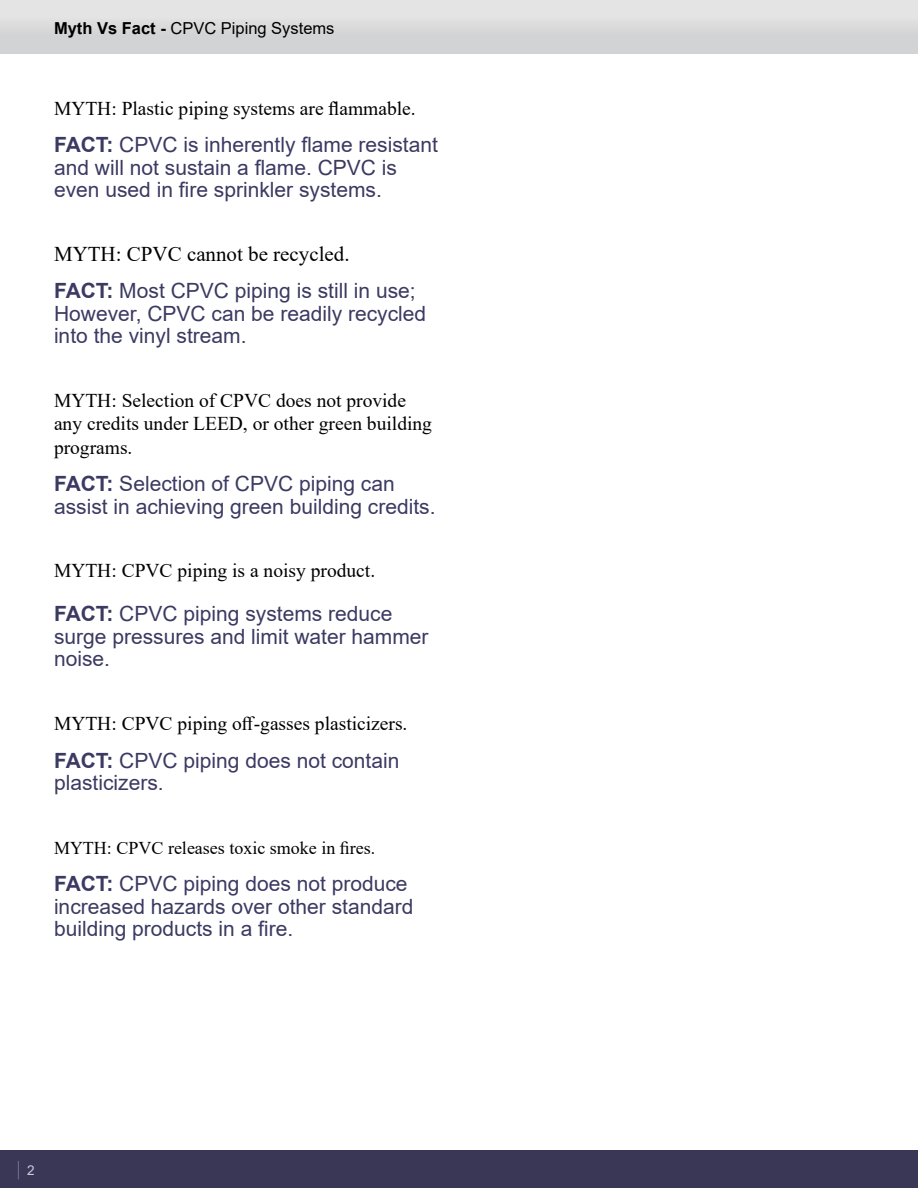
<style>
.page{position:relative;width:918px;height:1188px;background:#fff}
.page>*{position:absolute;margin:0;border:0;box-sizing:border-box;transform-origin:0 0}
.t1{font:21px/22.5px "Arial";color:#3b3a62}
.t2{font:21px "Times New Roman";color:#000}
.t3{font:19.5px/23.4px "Times New Roman";color:#000}
.t4{font:18px "Times New Roman";color:#000}
.t5{font:16.5px "Arial";color:#000}
.t6{font:13.5px "Arial";color:#cbcbd9}
.s1{font-weight:700}
</style>
<div class="page">
<div style="left:0;top:1150px;width:918px;height:38px;background:#3a3655"></div>
<div style="left:0;top:0;width:918px;height:54px;background:#dbdbdb"></div>
<svg style="left:18px;top:1161px;width:1px;height:18px"></svg>
<p class="t5" style="left:54px;top:16px;width:282px"><span class="s1">Myth Vs Fact -</span> CPVC Piping Systems</p>
<p class="t3" style="left:54px;top:96px;width:363px">MYTH: Plastic piping systems are flammable.</p>
<p class="t1" style="left:54px;top:134px;width:385px"><span class="s1">FACT:</span> CPVC is inherently flame resistant and will not sustain a flame. CPVC is even used in fire sprinkler systems.</p>
<p class="t2" style="left:54px;top:239px;width:297px">MYTH: CPVC cannot be recycled.</p>
<p class="t1" style="left:54px;top:280px;width:374px"><span class="s1">FACT:</span> Most CPVC piping is still in use;<br>However, CPVC can be readily recycled into the vinyl stream.</p>
<p class="t3" style="left:54px;top:388px;width:380px">MYTH: Selection of CPVC does not provide any credits under LEED, or other green building programs.</p>
<p class="t1" style="left:54px;top:473px;width:383px"><span class="s1">FACT:</span> Selection of CPVC piping can assist in achieving green building credits.</p>
<p class="t3" style="left:54px;top:559px;width:323px">MYTH: CPVC piping is a noisy product.</p>
<p class="t1" style="left:54px;top:603px;width:376px"><span class="s1">FACT:</span> CPVC piping systems reduce surge pressures and limit water hammer noise.</p>
<p class="t3" style="left:54px;top:711px;width:355px">MYTH: CPVC piping off-gasses plasticizers.</p>
<p class="t1" style="left:54px;top:749px;width:347px"><span class="s1">FACT:</span> CPVC piping does not contain plasticizers.</p>
<p class="t4" style="left:54px;top:835px;width:323px">MYTH: CPVC releases toxic smoke in fires.</p>
<p class="t1" style="left:54px;top:872px;width:361px"><span class="s1">FACT:</span> CPVC piping does not produce increased hazards over other standard building products in a fire.</p>
<p class="t6" style="left:27px;top:1161px;width:9px">2</p>
</div>
